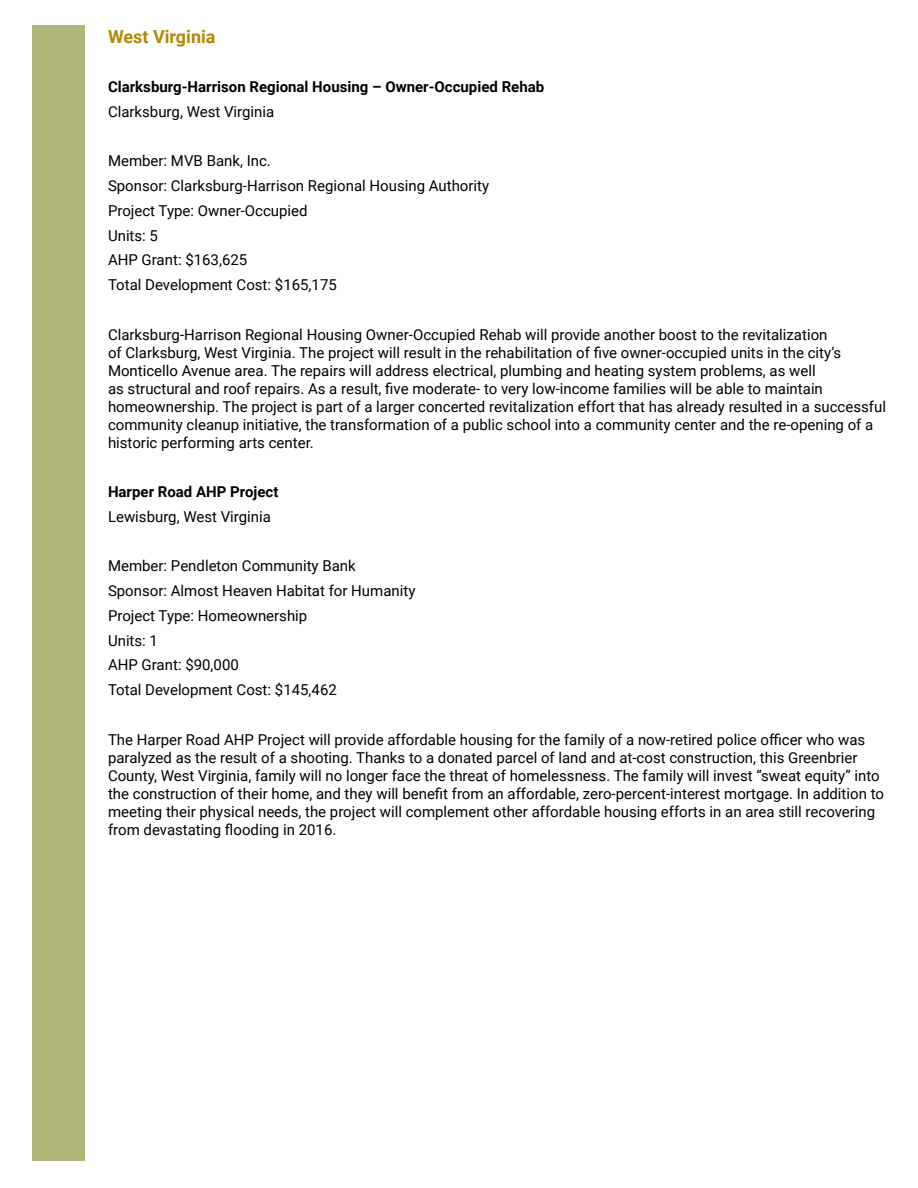
<style>
.page{position:relative;width:918px;height:1188px;background:#fff}
.page>*{position:absolute;margin:0;border:0;box-sizing:border-box;transform-origin:0 0}
.t1{font:700 18px "Roboto";color:#b38808}
.t2{font:15px/18px "Roboto";color:#000}
.t3{font:700 15px "Roboto";color:#000}
</style>
<div class="page">
<div style="left:32px;top:26px;width:53px;height:1135px;background:#b0b579"></div>
<p class="t1" style="left:108px;top:24px;width:109px">West Virginia</p>
<p class="t3" style="left:108px;top:76px;width:438px">Clarksburg-Harrison Regional Housing – Owner-Occupied Rehab</p>
<p class="t2" style="left:108px;top:102px;width:168px">Clarksburg, West Virginia</p>
<p class="t2" style="left:108px;top:148px;width:383px;line-height:24.8px">Member: MVB Bank, Inc.<br>Sponsor: Clarksburg-Harrison Regional Housing Authority<br>Project Type: Owner-Occupied<br>Units: 5<br>AHP Grant: $163,625<br>Total Development Cost: $165,175</p>
<p class="t2" style="left:108px;top:325px;width:780px">Clarksburg-Harrison Regional Housing Owner-Occupied Rehab will provide another boost to the revitalization<br>of Clarksburg, West Virginia. The project will result in the rehabilitation of five owner-occupied units in the city’s Monticello Avenue area. The repairs will address electrical, plumbing and heating system problems, as well<br>as structural and roof repairs. As a result, five moderate- to very low-income families will be able to maintain homeownership. The project is part of a larger concerted revitalization effort that has already resulted in a successful community cleanup initiative, the transformation of a public school into a community center and the re-opening of a historic performing arts center.</p>
<p class="t3" style="left:108px;top:481px;width:172px">Harper Road AHP Project</p>
<p class="t2" style="left:108px;top:507px;width:164px">Lewisburg, West Virginia</p>
<p class="t2" style="left:108px;top:553px;width:309px;line-height:24.8px">Member: Pendleton Community Bank<br>Sponsor: Almost Heaven Habitat for Humanity<br>Project Type: Homeownership<br>Units: 1<br>AHP Grant: $90,000<br>Total Development Cost: $145,462</p>
<p class="t2" style="left:108px;top:730px;width:777px">The Harper Road AHP Project will provide affordable housing for the family of a now-retired police officer who was paralyzed as the result of a shooting. Thanks to a donated parcel of land and at-cost construction, this Greenbrier County, West Virginia, family will no longer face the threat of homelessness. The family will invest “sweat equity” into the construction of their home, and they will benefit from an affordable, zero-percent-interest mortgage. In addition to meeting their physical needs, the project will complement other affordable housing efforts in an area still recovering from devastating flooding in 2016.</p>
</div>
